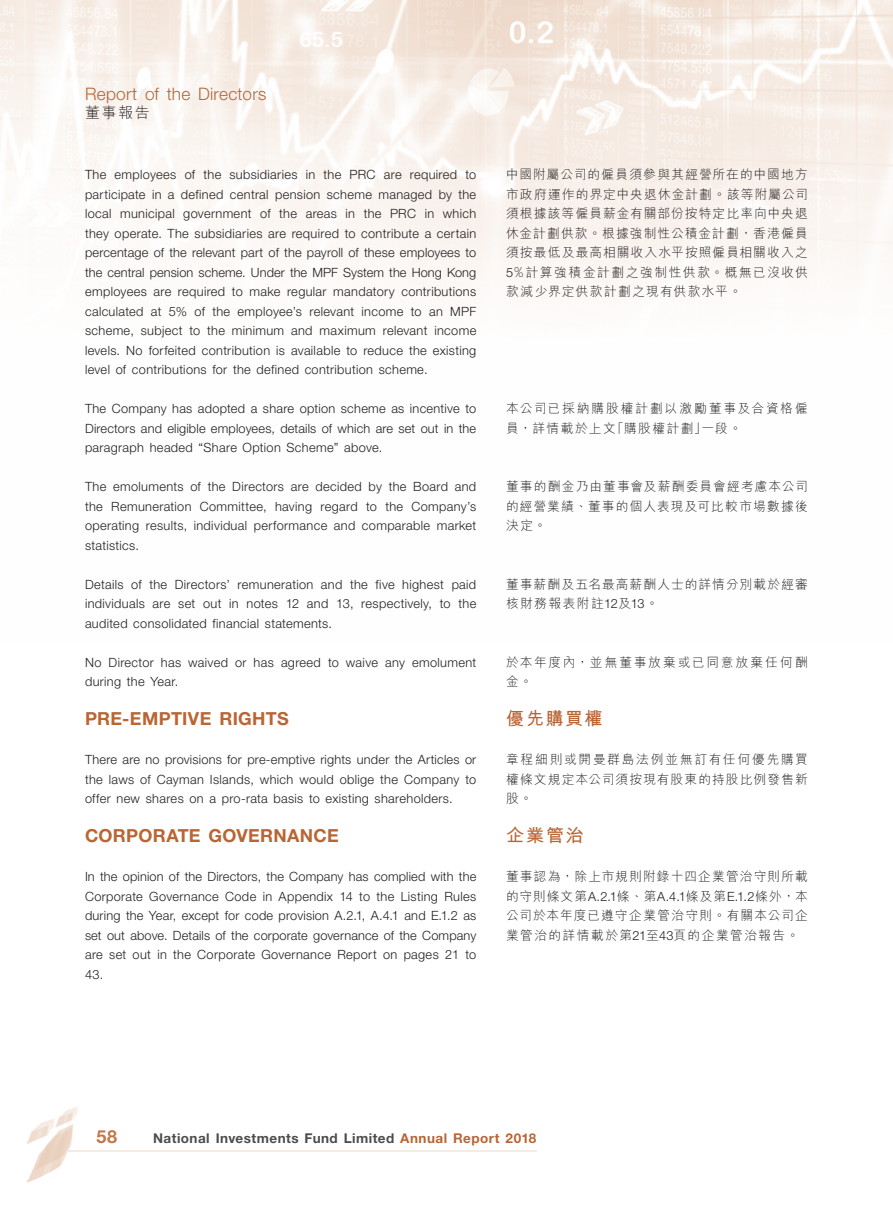
<style>
.page{position:relative;width:893px;height:1212px;background:#fff}
.page>*{position:absolute;margin:0;border:0;box-sizing:border-box;transform-origin:0 0}
._03_H1{font:700 18px "Helvetica Neue LT Std";letter-spacing:.015em;color:#b96534}
._03_H1-2{font:700 18px "M Hei HK";letter-spacing:.11em;color:#b96534}
.t1{font:700 18px "Helvetica Neue LT Std";color:#c17848}
.t2{font:300 17.25px "Helvetica Neue LT Std";letter-spacing:.015em;color:#b96534}
.t3{font:300 15px "M Hei HK";color:#231f20}
.t4{font:700 13.5px "Helvetica Neue LT Std";letter-spacing:.035em;color:#4b4c4d}
._01_Body_Text{font:300 12.75px/19.5px "Helvetica Neue LT Std";letter-spacing:.025em;color:#231f20;text-align:justify}
._11_P0{font:300 12.75px/19.5px "M Hei HK";letter-spacing:.105em;color:#231f20;text-align:justify}
._11_P0-2{font:300 12.75px/19.5px "M Hei HK";letter-spacing:.125em;color:#231f20}
._11_P0-3{font:300 12.75px/19.5px "M Hei HK";letter-spacing:.085em;color:#231f20}
._11_P0-4{font:300 12.75px/19.5px "M Hei HK";letter-spacing:.14em;color:#231f20}
.s1{font-family:"Helvetica Neue LT Std"}
.s2{color:#b96534}
</style>
<div class="page">
<img style="left:0;top:0;width:893px;height:288px">
<img style="left:27px;top:1107px;width:51px;height:75px">
<hr style="left:68px;top:1150px;width:469px;height:1px;background:#f5ebe1">
<h2 class="t2" style="left:85px;top:83px;width:183px">Report of the Directors</h2>
<p class="t3" style="left:85px;top:105px;width:66px">董事報告</p>
<p class="_01_Body_Text" style="left:85px;top:165px;width:393px">The employees of the subsidiaries in the PRC are required to participate in a defined central pension scheme managed by the local municipal government of the areas in the PRC in which they operate. The subsidiaries are required to contribute a certain percentage of the relevant part of the payroll of these employees to the central pension scheme. Under the MPF System the Hong Kong employees are required to make regular mandatory contributions calculated at 5% of the employee’s relevant income to an MPF scheme, subject to the minimum and maximum relevant income levels. No forfeited contribution is available to reduce the existing level of contributions for the defined contribution scheme.</p>
<p class="_01_Body_Text" style="left:85px;top:399px;width:393px">The Company has adopted a share option scheme as incentive to Directors and eligible employees, details of which are set out in the paragraph headed “Share Option Scheme” above.</p>
<p class="_01_Body_Text" style="left:85px;top:477px;width:393px">The emoluments of the Directors are decided by the Board and the Remuneration Committee, having regard to the Company’s operating results, individual performance and comparable market statistics.</p>
<p class="_01_Body_Text" style="left:85px;top:574px;width:393px">Details of the Directors’ remuneration and the five highest paid individuals are set out in notes 12 and 13, respectively, to the audited consolidated financial statements.</p>
<p class="_01_Body_Text" style="left:85px;top:652px;width:393px">No Director has waived or has agreed to waive any emolument during the Year.</p>
<p class="_03_H1" style="left:85px;top:708px;width:205px">PRE-EMPTIVE RIGHTS</p>
<p class="_01_Body_Text" style="left:85px;top:750px;width:393px">There are no provisions for pre-emptive rights under the Articles or the laws of Cayman Islands, which would oblige the Company to offer new shares on a pro-rata basis to existing shareholders.</p>
<p class="_03_H1" style="left:85px;top:825px;width:255px">CORPORATE GOVERNANCE</p>
<p class="_01_Body_Text" style="left:85px;top:867px;width:393px">In the opinion of the Directors, the Company has complied with the Corporate Governance Code in Appendix 14 to the Listing Rules during the Year, except for code provision A.2.1, A.4.1 and E.1.2 as set out above. Details of the corporate governance of the Company are set out in the Corporate Governance Report on pages 21 to 43.</p>
<p class="_11_P0" style="left:506px;top:165px;width:303px">中國附屬公司的僱員須參與其經營所在的中國地方市政府運作的界定中央退休金計劃。該等附屬公司須根據該等僱員薪金有關部份按特定比率向中央退休金計劃供款。根據強制性公積金計劃，香港僱員須按最低及最高相關收入水平按照僱員相關收入之<span class="s1">5</span>％計算強積金計劃之強制性供款。概無已沒收供款減少界定供款計劃之現有供款水平。</p>
<p class="_11_P0-2" style="left:506px;top:399px;width:303px">本公司已採納購股權計劃以激勵董事及合資格僱員，詳情載於上文「購股權計劃」一段。</p>
<p class="_11_P0" style="left:506px;top:477px;width:303px">董事的酬金乃由董事會及薪酬委員會經考慮本公司的經營業績、董事的個人表現及可比較市場數據後決定。</p>
<p class="_11_P0-3" style="left:506px;top:574px;width:303px">董事薪酬及五名最高薪酬人士的詳情分別載於經審核財務報表附註<span class="s1">12</span>及<span class="s1">13</span>。</p>
<p class="_11_P0-4" style="left:506px;top:652px;width:303px">於本年度內，並無董事放棄或已同意放棄任何酬金。</p>
<p class="_03_H1-2" style="left:506px;top:706px;width:98px">優先購買權</p>
<p class="_11_P0" style="left:506px;top:750px;width:303px">章程細則或開曼群島法例並無訂有任何優先購買權條文規定本公司須按現有股東的持股比例發售新股。</p>
<p class="_03_H1-2" style="left:506px;top:823px;width:79px">企業管治</p>
<p class="_11_P0" style="left:506px;top:867px;width:303px">董事認為，除上市規則附錄十四企業管治守則所載的守則條文第<span class="s1">A.2.1</span>條、第<span class="s1">A.4.1</span>條及第<span class="s1">E.1.2</span>條外，本公司於本年度已遵守企業管治守則。有關本公司企業管治的詳情載於第<span class="s1">21</span>至<span class="s1">43</span>頁的企業管治報告。</p>
<h1 class="t1" style="left:96px;top:1125px;width:22px">58</h1>
<p class="t4" style="left:153px;top:1129px;width:385px">National Investments Fund Limited <span class="s2">Annual Report 2018</span></p>
</div>
